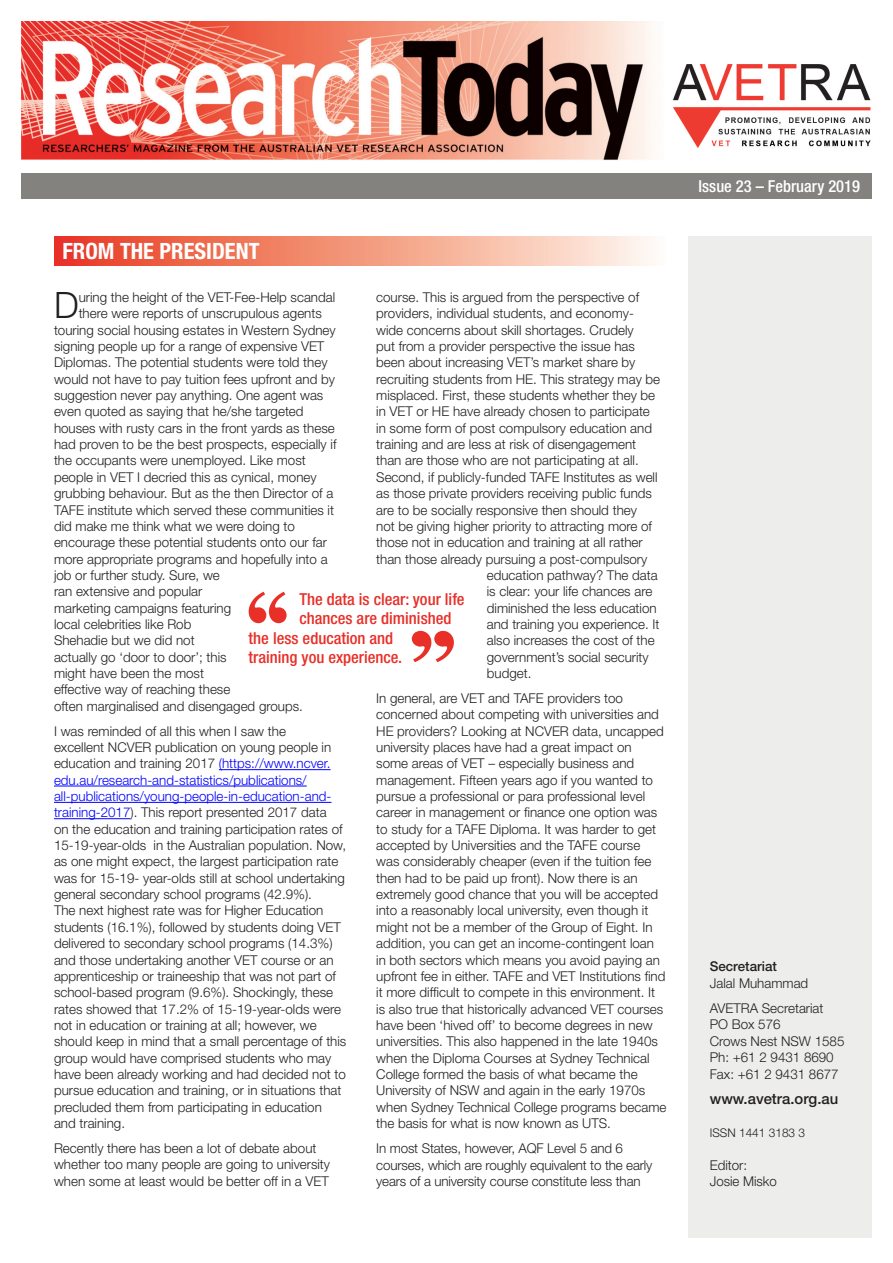
<style>
.page{position:relative;width:893px;height:1263px;background:#fff}
.page>*{position:absolute;margin:0;border:0;box-sizing:border-box;transform-origin:0 0}
.First_par{font:300 36.45px "Helvetica Neue";color:#231f20}
.t1{font:700 condensed 22.5px "Helvetica Neue";color:#fff}
.pull_quotes{font:500 condensed 16.5px "Helvetica Neue";color:#e82f28}
.t2{font:500 condensed 16.5px "Helvetica Neue";color:#fff}
.body_text{font:500 15px "Helvetica Neue";color:#231f20}
.body_text-2{font:300 13.5px/16.4px "Helvetica Neue";color:#231f20}
.First_par-2{font:300 13.5px "Helvetica Neue";color:#231f20}
.body_text-3{font:500 13.5px "Helvetica Neue";color:#231f20}
.body_text-4{font:300 12px "Helvetica Neue";color:#231f20}
.s1{color:#00f}
</style>
<div class="page">
<div style="left:54px;top:236px;width:611px;height:30px;background:linear-gradient(to right,#e8381a,#fffaeb)"></div>
<div style="left:21px;top:173px;width:851px;height:26px;background:#83827e"></div>
<hr style="left:219px;top:769px;width:112px;height:1px;background:#00f">
<hr style="left:54px;top:786px;width:253px;height:1px;background:#00f">
<hr style="left:54px;top:802px;width:277px;height:1px;background:#00f">
<hr style="left:54px;top:818px;width:76px;height:1px;background:#00f">
<img style="left:21px;top:21px;width:633px;height:139px">
<div style="left:688px;top:236px;width:184px;height:1001px;background:#ededec"></div>
<svg style="left:412px;top:631px;width:42px;height:31px"></svg>
<svg style="left:249px;top:592px;width:38px;height:31px"></svg>
<img style="left:673px;top:64px;width:198px;height:84px">
<p class="t1" style="left:63px;top:237px;width:198px">FROM THE PRESIDENT</p>
<p class="First_par" style="left:54px;top:283px;width:26px">D</p>
<p class="First_par-2" style="left:79px;top:289px;width:258px">uring the height of the VET-Fee-Help scandal</p>
<p class="body_text-2" style="left:376px;top:289px;width:264px">course. This is argued from the perspective of</p>
<p class="body_text-2" style="left:376px;top:305px;width:259px">providers, individual students, and economy-</p>
<p class="body_text-2" style="left:376px;top:321px;width:259px">wide concerns about skill shortages. Crudely</p>
<p class="body_text-2" style="left:376px;top:338px;width:260px">put from a provider perspective the issue has</p>
<p class="body_text-2" style="left:376px;top:354px;width:261px">been about increasing VET’s market share by</p>
<p class="body_text-2" style="left:376px;top:370px;width:285px">recruiting students from HE. This strategy may be</p>
<p class="body_text-2" style="left:376px;top:387px;width:280px">misplaced. First, these students whether they be</p>
<p class="body_text-2" style="left:376px;top:403px;width:275px">in VET or HE have already chosen to participate</p>
<p class="body_text-2" style="left:376px;top:419px;width:277px">in some form of post compulsory education and</p>
<p class="body_text-2" style="left:376px;top:436px;width:261px">training and are less at risk of disengagement</p>
<p class="body_text-2" style="left:376px;top:452px;width:264px">than are those who are not participating at all.</p>
<p class="body_text-2" style="left:376px;top:468px;width:283px">Second, if publicly-funded TAFE Institutes as well</p>
<p class="body_text-2" style="left:376px;top:485px;width:277px">as those private providers receiving public funds</p>
<p class="body_text-2" style="left:376px;top:501px;width:262px">are to be socially responsive then should they</p>
<p class="body_text-2" style="left:376px;top:518px;width:277px">not be giving higher priority to attracting more of</p>
<p class="body_text-2" style="left:376px;top:534px;width:268px">those not in education and training at all rather</p>
<p class="body_text-2" style="left:376px;top:550px;width:273px">than those already pursuing a post-compulsory</p>
<p class="body_text-2" style="left:487px;top:567px;width:172px">education pathway? The data</p>
<p class="body_text-2" style="left:487px;top:583px;width:167px">is clear: your life chances are</p>
<p class="body_text-2" style="left:487px;top:599px;width:171px">diminished the less education</p>
<p class="body_text-2" style="left:487px;top:616px;width:174px">and training you experience. It</p>
<p class="body_text-2" style="left:487px;top:632px;width:169px">also increases the cost of the</p>
<p class="body_text-2" style="left:487px;top:648px;width:163px">government’s social security</p>
<p class="body_text-2" style="left:487px;top:665px;width:46px">budget.</p>
<p class="body_text-2" style="left:376px;top:690px;width:292px">In general, are VET and TAFE providers too concerned about competing with universities and HE providers? Looking at NCVER data, uncapped university places have had a great impact on some areas of VET – especially business and management. Fifteen years ago if you wanted to pursue a professional or para professional level career in management or finance one option was to study for a TAFE Diploma. It was harder to get accepted by Universities and the TAFE course was considerably cheaper (even if the tuition fee then had to be paid up front). Now there is an extremely good chance that you will be accepted into a reasonably local university, even though it might not be a member of the Group of Eight. In addition, you can get an income-contingent loan in both sectors which means you avoid paying an upfront fee in either. TAFE and VET Institutions find it more difficult to compete in this environment. It is also true that historically advanced VET courses have been ‘hived off’ to become degrees in new universities. This also happened in the late 1940s when the Diploma Courses at Sydney Technical College formed the basis of what became the University of NSW and again in the early 1970s when Sydney Technical College programs became the basis for what is now known as UTS.</p>
<p class="body_text-2" style="left:376px;top:1140px;width:278px">In most States, however, AQF Level 5 and 6 courses, which are roughly equivalent to the early years of a university course constitute less than</p>
<p class="First_par-2" style="left:79px;top:305px;width:245px">there were reports of unscrupulous agents</p>
<p class="First_par-2" style="left:54px;top:322px;width:283px">touring social housing estates in Western Sydney</p>
<p class="First_par-2" style="left:54px;top:338px;width:272px">signing people up for a range of expensive VET</p>
<p class="First_par-2" style="left:54px;top:354px;width:275px">Diplomas. The potential students were told they</p>
<p class="First_par-2" style="left:54px;top:371px;width:282px">would not have to pay tuition fees upfront and by</p>
<p class="First_par-2" style="left:54px;top:387px;width:271px">suggestion never pay anything. One agent was</p>
<p class="First_par-2" style="left:54px;top:403px;width:251px">even quoted as saying that he/she targeted</p>
<p class="First_par-2" style="left:54px;top:420px;width:282px">houses with rusty cars in the front yards as these</p>
<p class="First_par-2" style="left:54px;top:436px;width:284px">had proven to be the best prospects, especially if</p>
<p class="First_par-2" style="left:54px;top:452px;width:253px">the occupants were unemployed. Like most</p>
<p class="First_par-2" style="left:54px;top:469px;width:264px">people in VET I decried this as cynical, money</p>
<p class="First_par-2" style="left:54px;top:485px;width:281px">grubbing behaviour. But as the then Director of a</p>
<p class="First_par-2" style="left:54px;top:501px;width:282px">TAFE institute which served these communities it</p>
<p class="First_par-2" style="left:54px;top:518px;width:242px">did make me think what we were doing to</p>
<p class="First_par-2" style="left:54px;top:534px;width:275px">encourage these potential students onto our far</p>
<p class="First_par-2" style="left:54px;top:550px;width:275px">more appropriate programs and hopefully into a</p>
<p class="First_par-2" style="left:54px;top:567px;width:167px">job or further study. Sure, we</p>
<p class="First_par-2" style="left:54px;top:583px;width:150px">ran extensive and popular</p>
<p class="First_par-2" style="left:54px;top:600px;width:179px">marketing campaigns featuring</p>
<p class="First_par-2" style="left:54px;top:616px;width:139px">local celebrities like Rob</p>
<p class="First_par-2" style="left:54px;top:632px;width:142px">Shehadie but we did not</p>
<p class="First_par-2" style="left:54px;top:649px;width:174px">actually go ‘door to door’; this</p>
<p class="First_par-2" style="left:54px;top:665px;width:152px">might have been the most</p>
<p class="First_par-2" style="left:54px;top:681px;width:178px">effective way of reaching these</p>
<p class="First_par-2" style="left:54px;top:698px;width:250px">often marginalised and disengaged groups.</p>
<p class="body_text-2" style="left:54px;top:722px;width:294px">I was reminded of all this when I saw the<br>excellent NCVER publication on young people in education and training 2017 <span class="s1">(https://www.ncver. edu.au/research-and-statistics/publications/ all-publications/young-people-in-education-and&shy;training-2017</span>). This report presented 2017 data<br>on the education and training participation rates of 15-19-year-olds in the Australian population. Now, as one might expect, the largest participation rate was for 15-19- year-olds still at school undertaking general secondary school programs (42.9%).<br>The next highest rate was for Higher Education students (16.1%), followed by students doing VET delivered to secondary school programs (14.3%) and those undertaking another VET course or an apprenticeship or traineeship that was not part of school-based program (9.6%). Shockingly, these rates showed that 17.2% of 15-19-year-olds were not in education or training at all; however, we should keep in mind that a small percentage of this group would have comprised students who may have been already working and had decided not to pursue education and training, or in situations that precluded them from participating in education and training.</p>
<p class="body_text-2" style="left:54px;top:1139px;width:278px">Recently there has been a lot of debate about whether too many people are going to university when some at least would be better off in a VET</p>
<p class="pull_quotes" style="left:299px;top:589px;width:167px">The data is clear: your life</p>
<p class="pull_quotes" style="left:299px;top:608px;width:154px">chances are diminished</p>
<p class="pull_quotes" style="left:249px;top:628px;width:146px">the less education and</p>
<p class="pull_quotes" style="left:249px;top:647px;width:155px">training you experience.</p>
<p class="t2" style="left:699px;top:176px;width:163px">Issue 23 – February 2019</p>
<p class="body_text-3" style="left:710px;top:958px;width:69px">Secretariat</p>
<p class="body_text-2" style="left:710px;top:975px;width:100px">Jalal Muhammad</p>
<p class="body_text-2" style="left:710px;top:1000px;width:115px">AVETRA Secretariat</p>
<p class="body_text-2" style="left:710px;top:1016px;width:72px">PO Box 576</p>
<p class="body_text-2" style="left:710px;top:1033px;width:136px">Crows Nest NSW 1585</p>
<p class="body_text-2" style="left:710px;top:1049px;width:125px">Ph: +61 2 9431 8690</p>
<p class="body_text-2" style="left:710px;top:1066px;width:130px">Fax: +61 2 9431 8677</p>
<p class="body_text" style="left:710px;top:1090px;width:130px">www.avetra.org.au</p>
<p class="body_text-4" style="left:710px;top:1125px;width:97px">ISSN 1441 3183 3</p>
<p class="body_text-2" style="left:710px;top:1156px;width:69px">Editor:<br>Josie Misko</p>
</div>
